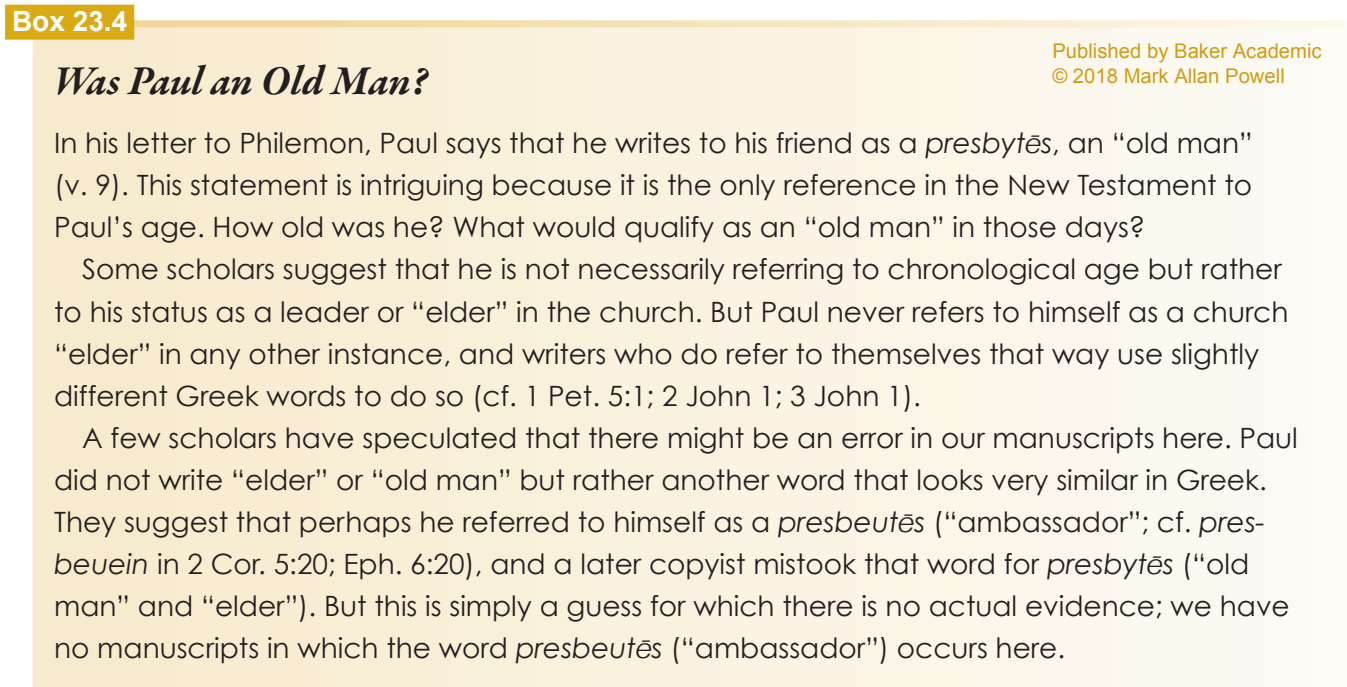
<style>
.page{position:relative;width:1347px;height:687px;background:#fff}
.page>*{position:absolute;margin:0;border:0;box-sizing:border-box;transform-origin:0 0}
.t1{font:italic 700 42px "Garamond Premr Pro";color:#231f20}
.t2{font:28px/42px "Century Gothic";color:#231f20}
.t3{font:700 28px "Arial";color:#fff}
.t4{font:20.3px/24.5px "Arial";color:#d19c14}
.s1{font-style:italic}
.s2{font-family:"Helvetica Neue";font-weight:300;font-style:italic}
</style>
<div class="page">
<div style="left:12px;top:11px;width:1335px;height:676px;background:linear-gradient(to right,#f8ebce,#fdfaf4)"></div>
<svg style="left:134px;top:20px;width:1212px;height:7px;background:#f6e6c1"></svg>
<div style="left:5px;top:5px;width:129px;height:35px;background:#daaa14"></div>
<p class="t3" style="left:12px;top:3px;width:117px">Box 23.4</p>
<h1 class="t1" style="left:54px;top:55px;width:375px">Was Paul an Old Man?</h1>
<p class="t2" style="left:54px;top:122px;width:1200px;text-align:justify">In his letter to Philemon, Paul says that he writes to his friend as a <span class="s1">presbyt</span><span class="s2">ē</span><span class="s1">s</span>, an “old man” (v. 9). This statement is intriguing because it is the only reference in the New Testament to Paul’s age. How old was he? What would qualify as an “old man” in those days?</p>
<p class="t2" style="left:54px;top:248px;width:1236px;text-indent:28px">Some scholars suggest that he is not necessarily referring to chronological age but rather to his status as a leader or “elder” in the church. But Paul never refers to himself as a church “elder” in any other instance, and writers who do refer to themselves that way use slightly different Greek words to do so (cf. 1 Pet. 5:1; 2 John 1; 3 John 1).</p>
<p class="t2" style="left:54px;top:416px;width:1245px;text-indent:28px">A few scholars have speculated that there might be an error in our manuscripts here. Paul did not write “elder” or “old man” but rather another word that looks very similar in Greek.<br>They suggest that perhaps he referred to himself as a <span class="s1">presbeut</span><span class="s2">ē</span><span class="s1">s</span> (“ambassador”; cf. <span class="s1">pres&shy;beuein</span> in 2 Cor. 5:20; Eph. 6:20), and a later copyist mistook that word for <span class="s1">presbyt</span><span class="s2">ē</span><span class="s1">s</span> (“old man” and “elder”). But this is simply a guess for which there is no actual evidence; we have no manuscripts in which the word <span class="s1">presbeut</span><span class="s2">ē</span><span class="s1">s</span> (“ambassador”) occurs here.</p>
<p class="t4" style="left:1052px;top:39px;width:271px">Published by Baker Academic © 2018 Mark Allan Powell</p>
</div>
